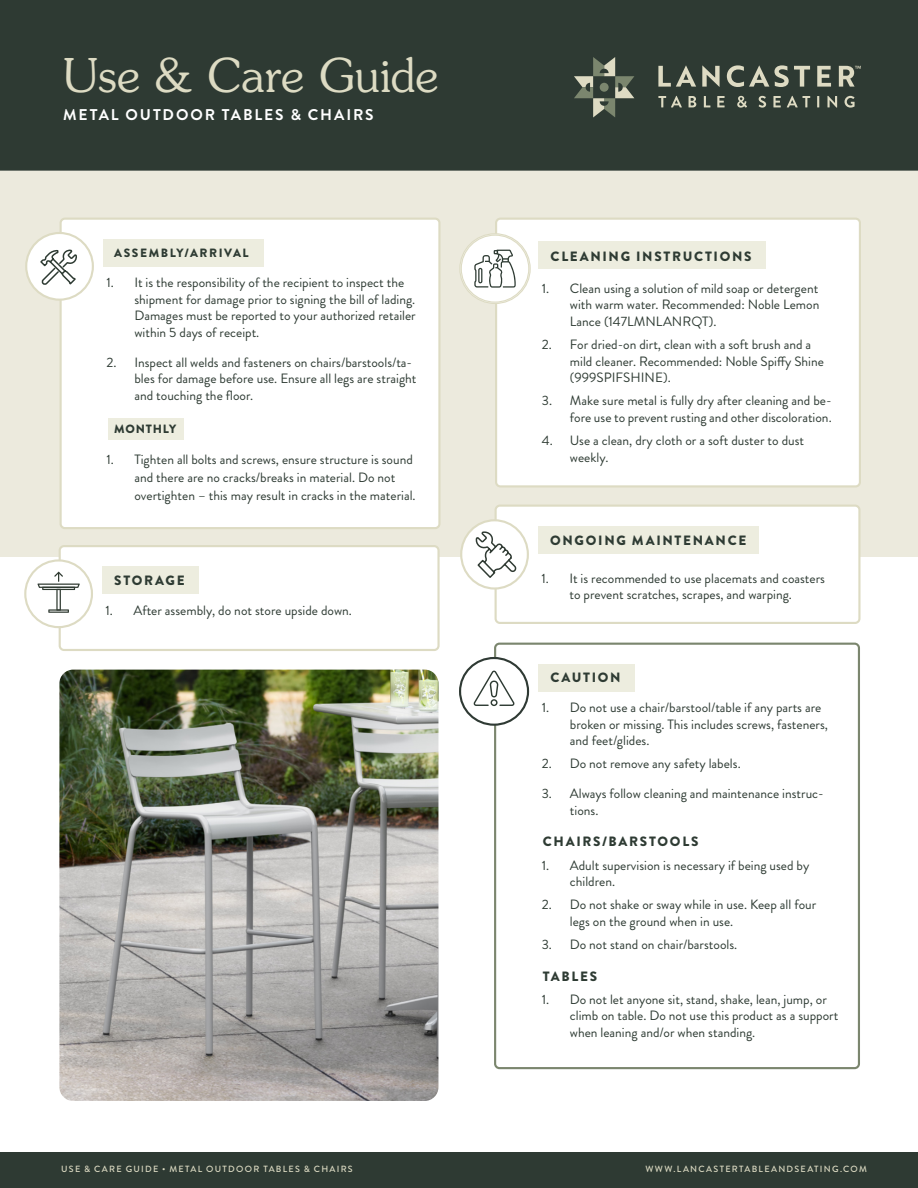
<style>
.page{position:relative;width:918px;height:1188px;background:#fff}
.page>*{position:absolute;margin:0;border:0;box-sizing:border-box;transform-origin:0 0}
.t1{font:300 46.5px "Souvenir";letter-spacing:.005em;color:#dddbc3}
.t2{font:700 15.6px "Brandon Grotesque";letter-spacing:.12em;color:#fff}
.t3{font:13.5px/16.5px "Brandon Grotesque";color:#2e3b33}
.t4{font:900 13.5px "Brandon Grotesque";letter-spacing:.125em;color:#2e3b33}
.t5{font:900 12px "Brandon Grotesque";letter-spacing:.13em;color:#2e3b33}
.t6{font:900 12px "Brandon Grotesque";letter-spacing:.07em;color:#2e3b33}
.t7{font:500 9px "Brandon Grotesque";letter-spacing:.14em;color:#dddbc3}
</style>
<div class="page">
<div style="left:0;top:170px;width:918px;height:387px;background:#eceadd"></div>
<div style="left:0;top:1152px;width:918px;height:36px;background:#2e3a33"></div>
<div style="left:0;top:0;width:918px;height:171px;background:#2e3a33"></div>
<div style="left:61px;top:219px;width:378px;height:309px;background:#fff;border-radius:4px"></div>
<div style="left:60px;top:218px;width:381px;height:311px;border:2px solid #dddbc3;border-radius:4px"></div>
<div style="left:108px;top:418px;width:75px;height:21px;background:#ededdf"></div>
<div style="left:103px;top:239px;width:161px;height:27px;background:#ededdf"></div>
<div style="left:26px;top:233px;width:67px;height:67px;background:#fff;border-radius:50%"></div>
<div style="left:25px;top:232px;width:69px;height:69px;border:2px solid #dddbc3;border-radius:50%"></div>
<svg style="left:40px;top:249px;width:37px;height:36px"></svg>
<div style="left:60px;top:546px;width:379px;height:104px;background:#fff;border-radius:4px"></div>
<div style="left:59px;top:545px;width:381px;height:106px;border:2px solid #dddbc3;border-radius:4px"></div>
<div style="left:102px;top:567px;width:97px;height:27px;background:#ededdf"></div>
<div style="left:25px;top:560px;width:67px;height:67px;background:#fff;border-radius:50%"></div>
<div style="left:24px;top:559px;width:69px;height:69px;border:2px solid #dddbc3;border-radius:50%"></div>
<svg style="left:48px;top:609px;width:21px;height:4px"></svg>
<svg style="left:37px;top:572px;width:43px;height:40px"></svg>
<div style="left:496px;top:506px;width:363px;height:117px;background:#fff;border-radius:4px"></div>
<div style="left:495px;top:505px;width:366px;height:119px;border:2px solid #dddbc3;border-radius:4px"></div>
<div style="left:538px;top:527px;width:221px;height:27px;background:#ededdf"></div>
<svg style="left:461px;top:520px;width:67px;height:69px"></svg>
<div style="left:460px;top:519px;width:69px;height:71px;border:2px solid #dddbc3;border-radius:50%"></div>
<svg style="left:475px;top:530px;width:43px;height:49px"></svg>
<div style="left:494px;top:643px;width:366px;height:426px;border:2px solid #7b866e;border-radius:4px"></div>
<div style="left:539px;top:664px;width:96px;height:27px;background:#ededdf"></div>
<div style="left:460px;top:658px;width:68px;height:67px;background:#fff;border-radius:50%"></div>
<div style="left:459px;top:657px;width:70px;height:69px;border:2px solid #2f3a34;border-radius:50%"></div>
<svg style="left:474px;top:671px;width:41px;height:35px"></svg>
<div style="left:496px;top:219px;width:364px;height:267px;background:#fff;border-radius:4px"></div>
<div style="left:495px;top:218px;width:366px;height:270px;border:2px solid #dddbc3;border-radius:4px"></div>
<div style="left:539px;top:241px;width:227px;height:28px;background:#ededdf"></div>
<svg style="left:459px;top:233px;width:72px;height:72px"></svg>
<svg style="left:658px;top:66px;width:38px;height:21px"></svg>
<svg style="left:702px;top:65px;width:18px;height:22px"></svg>
<svg style="left:727px;top:65px;width:83px;height:22px;background:#6b7265"></svg>
<svg style="left:817px;top:66px;width:14px;height:21px"></svg>
<svg style="left:658px;top:96px;width:24px;height:11px"></svg>
<svg style="left:689px;top:96px;width:7px;height:11px"></svg>
<svg style="left:704px;top:96px;width:6px;height:11px"></svg>
<svg style="left:717px;top:96px;width:8px;height:11px"></svg>
<svg style="left:737px;top:96px;width:10px;height:12px"></svg>
<svg style="left:759px;top:96px;width:7px;height:12px"></svg>
<svg style="left:773px;top:96px;width:8px;height:11px"></svg>
<svg style="left:787px;top:96px;width:23px;height:11px"></svg>
<svg style="left:817px;top:96px;width:2px;height:11px"></svg>
<svg style="left:827px;top:96px;width:10px;height:12px"></svg>
<svg style="left:845px;top:96px;width:10px;height:12px"></svg>
<svg style="left:839px;top:66px;width:22px;height:21px"></svg>
<svg style="left:574px;top:57px;width:60px;height:60px;background:#596255"></svg>
<img style="left:59px;top:670px;width:379px;height:431px">
<p class="t1" style="left:63px;top:47px;width:377px">Use &amp; Care Guide</p>
<p class="t2" style="left:63px;top:103px;width:312px">METAL OUTDOOR TABLES &amp; CHAIRS</p>
<p class="t5" style="left:114px;top:244px;width:136px">ASSEMBLY/ARRIVAL</p>
<p class="t3" style="left:134px;top:274px;width:283px;text-indent:-28px">1. It is the responsibility of the recipient to inspect the shipment for damage prior to signing the bill of lading.<br>Damages must be reported to your authorized retailer within 5 days of receipt.</p>
<p class="t3" style="left:134px;top:354px;width:284px;text-indent:-28px">2. Inspect all welds and fasteners on chairs/barstools/ta&shy;bles for damage before use. Ensure all legs are straight and touching the floor.</p>
<p class="t6" style="left:114px;top:420px;width:64px">MONTHLY</p>
<p class="t3" style="left:134px;top:451px;width:283px;line-height:18px;text-indent:-28px">1. Tighten all bolts and screws, ensure structure is sound and there are no cracks/breaks in material. Do not overtighten – this may result in cracks in the material.</p>
<p class="t4" style="left:114px;top:570px;width:72px">STORAGE</p>
<p class="t3" style="left:105px;top:602px;width:248px">1. After assembly, do not store upside down.</p>
<p class="t4" style="left:551px;top:247px;width:203px">CLEANING INSTRUCTIONS</p>
<p class="t3" style="left:570px;top:280px;width:251px;text-align:justify;text-indent:-28px">1. Clean using a solution of mild soap or detergent with warm water. Recommended: Noble Lemon Lance (147LMNLANRQT).</p>
<p class="t3" style="left:570px;top:337px;width:255px;text-indent:-28px">2. For dried-on dirt, clean with a soft brush and a mild cleaner. Recommended: Noble Spiffy Shine (999SPIFSHINE).</p>
<p class="t3" style="left:542px;top:393px;width:291px;text-align:right">3. Make sure metal is fully dry after cleaning and be&shy;fore use to prevent rusting and other discoloration.</p>
<p class="t3" style="left:570px;top:433px;width:236px;text-indent:-28px">4. Use a clean, dry cloth or a soft duster to dust weekly.</p>
<p class="t4" style="left:550px;top:531px;width:198px">ONGOING MAINTENANCE</p>
<p class="t3" style="left:541px;top:570px;width:285px;text-align:center">1. It is recommended to use placemats and coasters to prevent scratches, scrapes, and warping.</p>
<p class="t4" style="left:551px;top:668px;width:72px">CAUTION</p>
<p class="t3" style="left:570px;top:699px;width:260px;text-indent:-28px">1. Do not use a chair/barstool/table if any parts are broken or missing. This includes screws, fasteners, and feet/glides.</p>
<p class="t3" style="left:542px;top:756px;width:200px">2. Do not remove any safety labels.</p>
<p class="t3" style="left:570px;top:786px;width:255px;text-indent:-28px">3. Always follow cleaning and maintenance instruc&shy;tions.</p>
<p class="t4" style="left:543px;top:832px;width:157px">CHAIRS/BARSTOOLS</p>
<p class="t3" style="left:570px;top:857px;width:241px;text-indent:-28px">1. Adult supervision is necessary if being used by children.</p>
<p class="t3" style="left:570px;top:897px;width:248px;text-indent:-28px">2. Do not shake or sway while in use. Keep all four legs on the ground when in use.</p>
<p class="t3" style="left:542px;top:936px;width:197px">3. Do not stand on chair/barstools.</p>
<p class="t4" style="left:543px;top:966px;width:56px">TABLES</p>
<p class="t3" style="left:570px;top:991px;width:270px;text-indent:-28px">1. Do not let anyone sit, stand, shake, lean, jump, or climb on table. Do not use this product as a support when leaning and/or when standing.</p>
<p class="t7" style="left:61px;top:1162px;width:293px">USE &amp; CARE GUIDE • METAL OUTDOOR TABLES &amp; CHAIRS</p>
<p class="t7" style="left:645px;top:1162px;width:223px">WWW.LANCASTERTABLEANDSEATING.COM</p>
</div>
